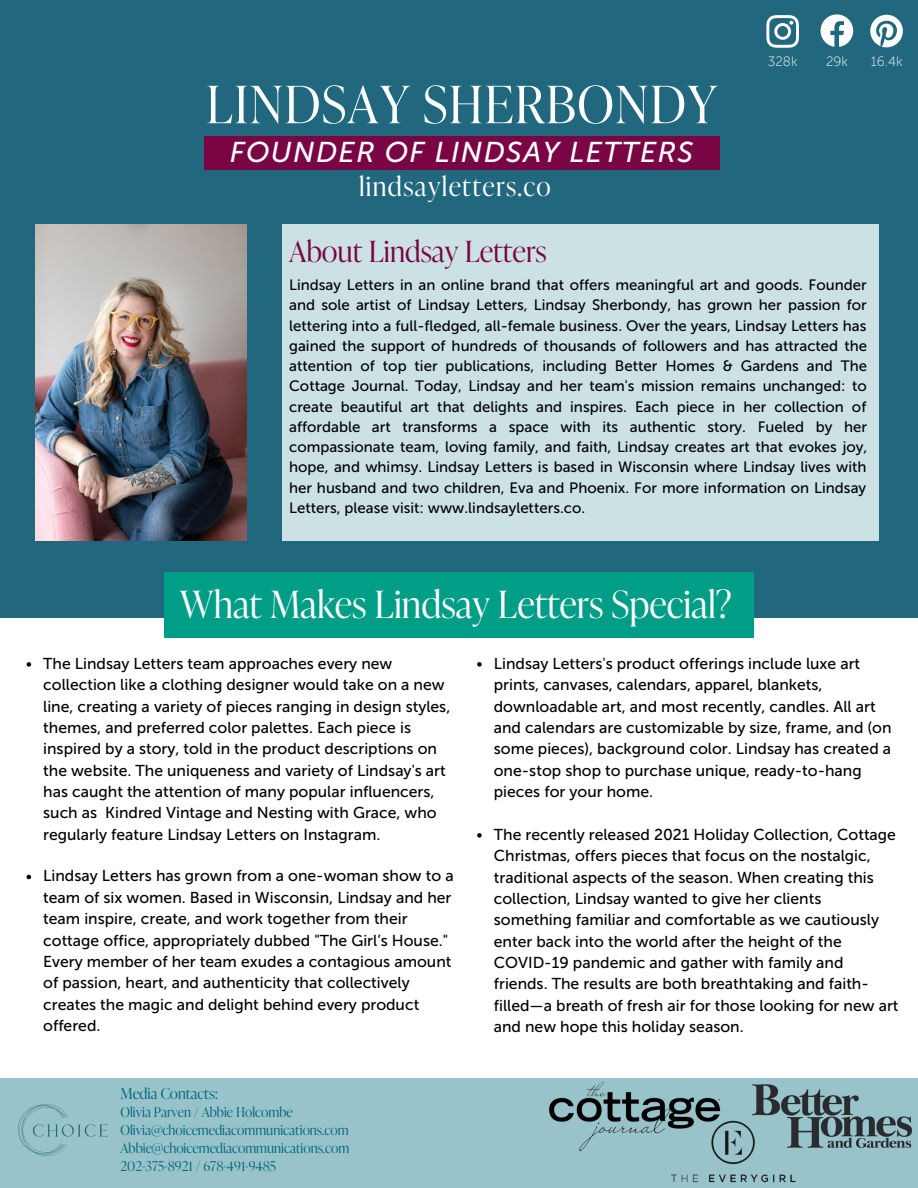
<style>
.page{position:relative;width:918px;height:1188px;background:#fff}
.page>*{position:absolute;margin:0;border:0;box-sizing:border-box;transform-origin:0 0}
.t1{font:300 51.3px "Ivy Presto Display";letter-spacing:.025em;color:#fff}
.t2{font:300 37.5px "Ivy Presto Display";color:#fff}
.t3{font:300 29.1px "Ivy Presto Display";color:#790545}
.t4{font:italic 28.65px "Museo Sans 500";letter-spacing:.05em;color:#fff}
.t5{font:300 26.55px "Ivy Presto Display";letter-spacing:.05em;color:#fff}
.t6{font:15.75px/21.3px "Museo Sans 500";color:#000}
.t7{font:15px/20.2px "Museo Sans 500";color:#000;text-align:justify}
.t8{font:300 15px "Ivy Presto Display";color:#00697c}
.t9{font:300 13.5px/18px "Ivy Presto Display";color:#00697c}
.t10{font:13.5px "Museo Sans 100";color:#fff}
</style>
<div class="page">
<div style="left:0;top:0;width:918px;height:618px;background:#21687e"></div>
<div style="left:164px;top:572px;width:590px;height:66px;background:#009d87"></div>
<svg style="left:766px;top:15px;width:33px;height:33px"></svg>
<svg style="left:870px;top:15px;width:33px;height:32px"></svg>
<svg style="left:821px;top:14px;width:32px;height:33px"></svg>
<div style="left:0;top:1078px;width:918px;height:110px;background:#99c3cb"></div>
<div style="left:282px;top:225px;width:596px;height:316px;background:#cbe1e4"></div>
<img style="left:36px;top:225px;width:210px;height:316px">
<svg style="left:477px;top:662px;width:5px;height:5px"></svg>
<svg style="left:477px;top:833px;width:5px;height:5px"></svg>
<img style="left:549px;top:1081px;width:172px;height:71px">
<img style="left:643px;top:1116px;width:160px;height:67px">
<img style="left:753px;top:1084px;width:158px;height:63px">
<svg style="left:27px;top:662px;width:4px;height:5px"></svg>
<svg style="left:27px;top:875px;width:4px;height:4px"></svg>
<div style="left:204px;top:136px;width:515px;height:34px;background:#790545"></div>
<p class="t1" style="left:206px;top:74px;width:512px">LINDSAY SHERBONDY</p>
<p class="t4" style="left:230px;top:136px;width:465px">FOUNDER OF LINDSAY LETTERS</p>
<p class="t5" style="left:359px;top:171px;width:193px">lindsayletters.co</p>
<p class="t3" style="left:289px;top:234px;width:259px">About Lindsay Letters</p>
<p class="t10" style="left:768px;top:53px;width:31px">328k</p>
<p class="t10" style="left:826px;top:53px;width:23px">29k</p>
<p class="t10" style="left:871px;top:53px;width:33px">16.4k</p>
<p class="t7" style="left:289px;top:275px;width:580px">Lindsay Letters in an online brand that offers meaningful art and goods. Founder and sole artist of Lindsay Letters, Lindsay Sherbondy, has grown her passion for lettering into a full-fledged, all-female business. Over the years, Lindsay Letters has gained the support of hundreds of thousands of followers and has attracted the attention of top tier publications, including Better Homes &amp; Gardens and The Cottage Journal. Today, Lindsay and her team's mission remains unchanged: to create beautiful art that delights and inspires. Each piece in her collection of affordable art transforms a space with its authentic story. Fueled by her compassionate team, loving family, and faith, Lindsay creates art that evokes joy, hope, and whimsy. Lindsay Letters is based in Wisconsin where Lindsay lives with her husband and two children, Eva and Phoenix. For more information on Lindsay Letters, please visit: www.lindsayletters.co.</p>
<p class="t2" style="left:180px;top:582px;width:554px">What Makes Lindsay Letters Special?</p>
<p class="t6" style="left:43px;top:653px;width:409px">The Lindsay Letters team approaches every new collection like a clothing designer would take on a new line, creating a variety of pieces ranging in design styles, themes, and preferred color palettes. Each piece is inspired by a story, told in the product descriptions on the website. The uniqueness and variety of Lindsay's art has caught the attention of many popular influencers, such as Kindred Vintage and Nesting with Grace, who regularly feature Lindsay Letters on Instagram.</p>
<p class="t6" style="left:43px;top:865px;width:412px">Lindsay Letters has grown from a one-woman show to a team of six women. Based in Wisconsin, Lindsay and her team inspire, create, and work together from their cottage office, appropriately dubbed "The Girl’s House." Every member of her team exudes a contagious amount of passion, heart, and authenticity that collectively creates the magic and delight behind every product offered.</p>
<p class="t8" style="left:121px;top:1085px;width:99px">Media Contacts:</p>
<p class="t9" style="left:121px;top:1104px;width:174px">Olivia Parven / Abbie Holcombe</p>
<p class="t9" style="left:121px;top:1122px;width:230px">Olivia@choicemediacommunications.com<br>Abbie@choicemediacommunications.com</p>
<p class="t9" style="left:121px;top:1158px;width:157px">202-375-8921 / 678-491-9485</p>
<p class="t6" style="left:494px;top:653px;width:399px">Lindsay Letters's product offerings include luxe art prints, canvases, calendars, apparel, blankets, downloadable art, and most recently, candles. All art and calendars are customizable by size, frame, and (on some pieces), background color. Lindsay has created a one-stop shop to purchase unique, ready-to-hang pieces for your home.</p>
<p class="t6" style="left:494px;top:824px;width:406px">The recently released 2021 Holiday Collection, Cottage Christmas, offers pieces that focus on the nostalgic, traditional aspects of the season. When creating this collection, Lindsay wanted to give her clients something familiar and comfortable as we cautiously enter back into the world after the height of the COVID-19 pandemic and gather with family and friends. The results are both breathtaking and faith&shy;filled—a breath of fresh air for those looking for new art and new hope this holiday season.</p>
</div>
